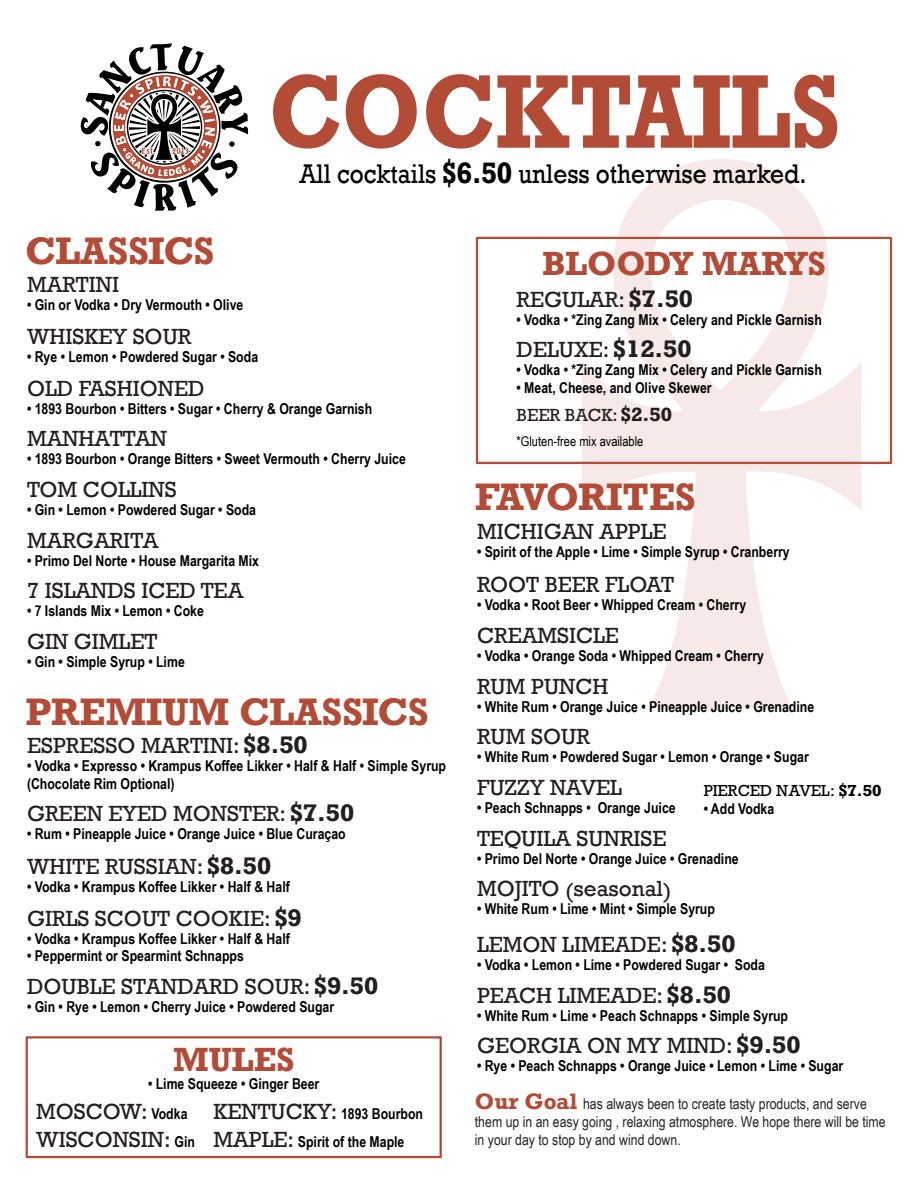
<style>
.page{position:relative;width:918px;height:1188px;background:#fff}
.page>*{position:absolute;margin:0;border:0;box-sizing:border-box;transform-origin:0 0}
.t1{font:700 98.25px "Rockwell";color:#b34c36;scale:.88 1}
.t2{font:700 36px "Rockwell";color:#b34c36}
.t3{font:700 31.5px "Rockwell";color:#b34c36}
.t4{font:27.75px "Rockwell";color:#000;scale:.88 1}
.t5{font:22.5px "Rockwell";color:#231f20}
.t6{font:700 21px "Rockwell";color:#b34c36}
.t7{font:18px "Rockwell";color:#231f20}
.t8{font:700 15px "Arial Narrow";color:#000}
.t9{font:15px "Arial Narrow";color:#242424}
.t10{font:15px "Rockwell";color:#000}
.t11{font:13.5px "Arial Narrow";color:#000}
.s1{font-weight:700}
</style>
<div class="page">
<svg style="left:582px;top:159px;width:280px;height:550px"></svg>
<div style="left:476px;top:237px;width:416px;height:227px;border:2px solid #b34c36"></div>
<div style="left:26px;top:1036px;width:416px;height:122px;border:2px solid #b34c36"></div>
<svg style="left:80px;top:43px;width:168px;height:168px"></svg>
<p class="t1" style="left:268px;top:73px;width:652px">COCKTAILS</p>
<p class="t4" style="left:300px;top:164px;width:578px">All cocktails <span class="s1">$6.50</span> unless otherwise marked.</p>
<p class="t2" style="left:25px;top:236px;width:191px">CLASSICS</p>
<p class="t5" style="left:27px;top:276px;width:94px">MARTINI</p>
<p class="t8" style="left:27px;top:299px;width:218px">• Gin or Vodka • Dry Vermouth • Olive</p>
<p class="t5" style="left:27px;top:329px;width:166px">WHISKEY SOUR</p>
<p class="t8" style="left:27px;top:351px;width:233px">• Rye • Lemon • Powdered Sugar • Soda</p>
<p class="t5" style="left:27px;top:380px;width:179px">OLD FASHIONED</p>
<p class="t8" style="left:27px;top:403px;width:347px">• 1893 Bourbon • Bitters • Sugar • Cherry &amp; Orange Garnish</p>
<p class="t5" style="left:27px;top:431px;width:141px">MANHATTAN</p>
<p class="t8" style="left:27px;top:453px;width:380px">• 1893 Bourbon • Orange Bitters • Sweet Vermouth • Cherry Juice</p>
<p class="t5" style="left:27px;top:481px;width:151px">TOM COLLINS</p>
<p class="t8" style="left:27px;top:504px;width:231px">• Gin • Lemon • Powdered Sugar • Soda</p>
<p class="t5" style="left:27px;top:532px;width:133px">MARGARITA</p>
<p class="t8" style="left:27px;top:555px;width:234px">• Primo Del Norte • House Margarita Mix</p>
<p class="t5" style="left:27px;top:583px;width:218px">7 ISLANDS ICED TEA</p>
<p class="t8" style="left:27px;top:605px;width:179px">• 7 Islands Mix • Lemon • Coke</p>
<p class="t5" style="left:27px;top:633px;width:132px">GIN GIMLET</p>
<p class="t8" style="left:27px;top:656px;width:159px">• Gin • Simple Syrup • Lime</p>
<p class="t2" style="left:26px;top:698px;width:405px">PREMIUM CLASSICS</p>
<p class="t5" style="left:27px;top:738px;width:282px">ESPRESSO MARTINI: <span class="s1">$8.50</span></p>
<p class="t8" style="left:27px;top:760px;width:421px">• Vodka • Expresso • Krampus Koffee Likker • Half &amp; Half • Simple Syrup</p>
<p class="t8" style="left:27px;top:778px;width:149px">(Chocolate Rim Optional)</p>
<p class="t5" style="left:27px;top:806px;width:329px">GREEN EYED MONSTER: <span class="s1">$7.50</span></p>
<p class="t8" style="left:27px;top:828px;width:320px">• Rum • Pineapple Juice • Orange Juice • Blue Curaçao</p>
<p class="t5" style="left:27px;top:858px;width:246px">WHITE RUSSIAN: <span class="s1">$8.50</span></p>
<p class="t8" style="left:27px;top:881px;width:264px">• Vodka • Krampus Koffee Likker • Half &amp; Half</p>
<p class="t5" style="left:27px;top:911px;width:276px">GIRLS SCOUT COOKIE: <span class="s1">$9</span></p>
<p class="t8" style="left:27px;top:933px;width:264px">• Vodka • Krampus Koffee Likker • Half &amp; Half</p>
<p class="t8" style="left:27px;top:950px;width:218px">• Peppermint or Spearmint Schnapps</p>
<p class="t5" style="left:27px;top:978px;width:353px">DOUBLE STANDARD SOUR: <span class="s1">$9.50</span></p>
<p class="t8" style="left:27px;top:1001px;width:309px">• Gin • Rye • Lemon • Cherry Juice • Powdered Sugar</p>
<p class="t3" style="left:173px;top:1047px;width:123px">MULES</p>
<p class="t8" style="left:148px;top:1078px;width:173px">• Lime Squeeze • Ginger Beer</p>
<p class="t5" style="left:36px;top:1103px;width:113px">MOSCOW:</p>
<p class="t8" style="left:152px;top:1108px;width:38px">Vodka</p>
<p class="t5" style="left:36px;top:1131px;width:136px">WISCONSIN:</p>
<p class="t8" style="left:175px;top:1136px;width:22px">Gin</p>
<p class="t5" style="left:213px;top:1103px;width:125px">KENTUCKY:</p>
<p class="t8" style="left:341px;top:1108px;width:84px">1893 Bourbon</p>
<p class="t5" style="left:213px;top:1131px;width:82px">MAPLE:</p>
<p class="t8" style="left:298px;top:1136px;width:108px">Spirit of the Maple</p>
<p class="t3" style="left:542px;top:251px;width:285px">BLOODY MARYS</p>
<p class="t5" style="left:517px;top:291px;width:178px">REGULAR: <span class="s1">$7.50</span></p>
<p class="t8" style="left:517px;top:314px;width:307px">• Vodka • *Zing Zang Mix • Celery and Pickle Garnish</p>
<p class="t5" style="left:517px;top:341px;width:176px">DELUXE: <span class="s1">$12.50</span></p>
<p class="t8" style="left:517px;top:364px;width:307px">• Vodka • *Zing Zang Mix • Celery and Pickle Garnish</p>
<p class="t8" style="left:517px;top:382px;width:197px">• Meat, Cheese, and Olive Skewer</p>
<p class="t7" style="left:517px;top:409px;width:157px">BEER BACK: <span class="s1">$2.50</span></p>
<p class="t11" style="left:517px;top:436px;width:128px">*Gluten-free mix available</p>
<p class="t2" style="left:475px;top:482px;width:222px">FAVORITES</p>
<p class="t5" style="left:477px;top:524px;width:191px">MICHIGAN APPLE</p>
<p class="t8" style="left:477px;top:546px;width:314px">• Spirit of the Apple • Lime • Simple Syrup • Cranberry</p>
<p class="t5" style="left:477px;top:576px;width:199px">ROOT BEER FLOAT</p>
<p class="t8" style="left:477px;top:599px;width:271px">• Vodka • Root Beer • Whipped Cream • Cherry</p>
<p class="t5" style="left:477px;top:627px;width:144px">CREAMSICLE</p>
<p class="t8" style="left:477px;top:650px;width:289px">• Vodka • Orange Soda • Whipped Cream • Cherry</p>
<p class="t5" style="left:477px;top:678px;width:133px">RUM PUNCH</p>
<p class="t8" style="left:477px;top:701px;width:339px">• White Rum • Orange Juice • Pineapple Juice • Grenadine</p>
<p class="t5" style="left:477px;top:729px;width:114px">RUM SOUR</p>
<p class="t8" style="left:477px;top:751px;width:333px">• White Rum • Powdered Sugar • Lemon • Orange • Sugar</p>
<p class="t5" style="left:477px;top:779px;width:147px">FUZZY NAVEL</p>
<p class="t8" style="left:477px;top:802px;width:200px">• Peach Schnapps • Orange Juice</p>
<p class="t10" style="left:704px;top:785px;width:179px">PIERCED NAVEL: <span class="s1">$7.50</span></p>
<p class="t8" style="left:704px;top:803px;width:72px">• Add Vodka</p>
<p class="t5" style="left:477px;top:830px;width:191px">TEQUILA SUNRISE</p>
<p class="t8" style="left:477px;top:853px;width:263px">• Primo Del Norte • Orange Juice • Grenadine</p>
<p class="t5" style="left:477px;top:881px;width:196px">MOJITO (seasonal)</p>
<p class="t8" style="left:477px;top:903px;width:240px">• White Rum • Lime • Mint • Simple Syrup</p>
<p class="t5" style="left:477px;top:936px;width:260px">LEMON LIMEADE: <span class="s1">$8.50</span></p>
<p class="t8" style="left:477px;top:959px;width:289px">• Vodka • Lemon • Lime • Powdered Sugar • Soda</p>
<p class="t5" style="left:477px;top:987px;width:256px">PEACH LIMEADE: <span class="s1">$8.50</span></p>
<p class="t8" style="left:477px;top:1010px;width:313px">• White Rum • Lime • Peach Schnapps • Simple Syrup</p>
<p class="t5" style="left:477px;top:1038px;width:325px">GEORGIA ON MY MIND: <span class="s1">$9.50</span></p>
<p class="t8" style="left:477px;top:1060px;width:368px">• Rye • Peach Schnapps • Orange Juice • Lemon • Lime • Sugar</p>
<p class="t6" style="left:475px;top:1093px;width:104px">Our Goal</p>
<p class="t9" style="left:583px;top:1098px;width:285px">has always been to create tasty products, and serve</p>
<p class="t9" style="left:475px;top:1116px;width:412px">them up in an easy going , relaxing atmosphere. We hope there will be time</p>
<p class="t9" style="left:475px;top:1134px;width:207px">in your day to stop by and wind down.</p>
</div>
